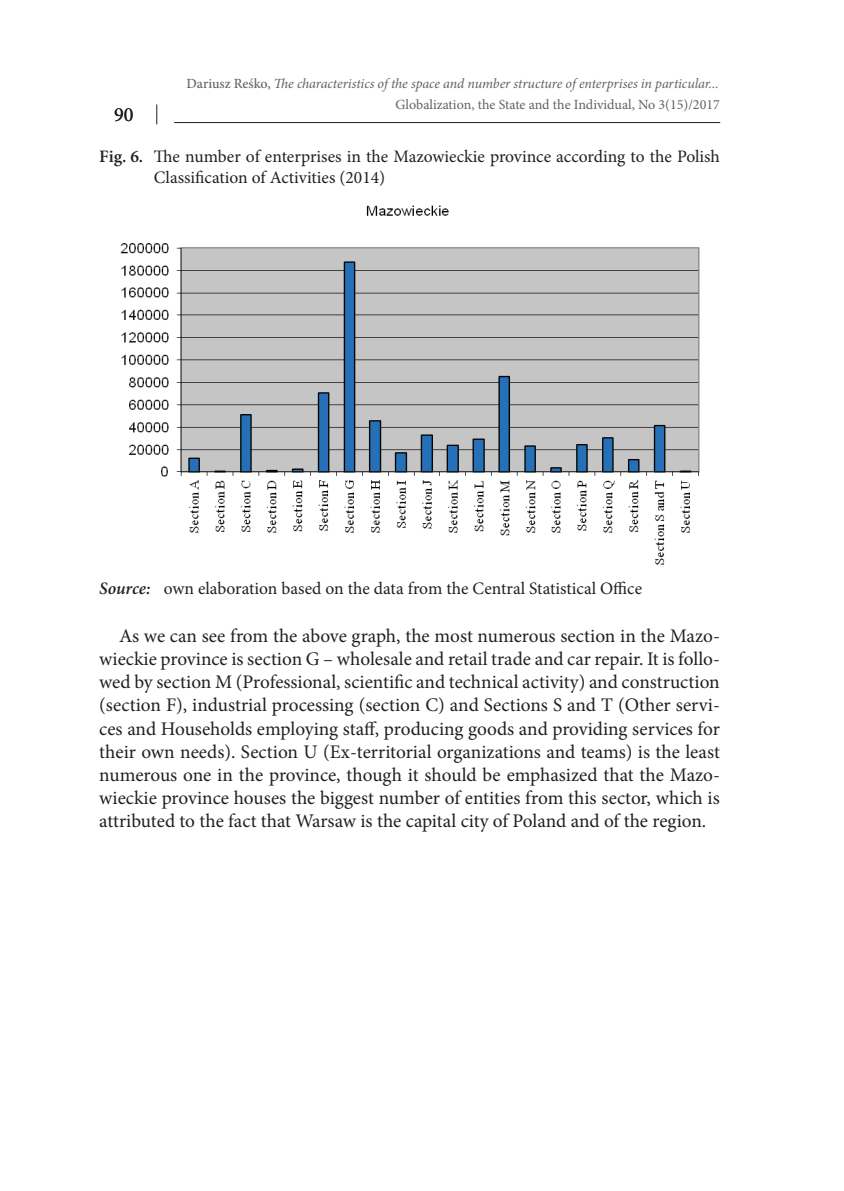
<style>
.page{position:relative;width:844px;height:1191px;background:#fff}
.page>*{position:absolute;margin:0;border:0;box-sizing:border-box;transform-origin:0 0}
.t1{font:20.12px "Minion Pro";color:#231f20}
.t2{font:19.25px/23.1px "Minion Pro";letter-spacing:-.005em;color:#231f20;text-align:justify}
.t3{font:17.5px/21px "Minion Pro";color:#231f20}
.t4{font:italic 14px "Minion Pro";letter-spacing:-.005em;color:#616161}
.t5{font:14px "Minion Pro";color:#616161}
.s1{font-weight:500;font-style:normal}
.s2{font-weight:600}
.s3{font-weight:600;font-style:italic}
</style>
<div class="page">
<svg style="left:156px;top:104px;width:1px;height:20px"></svg>
<hr style="left:174px;top:122px;width:546px;height:1px;background:#231f20">
<img style="left:120px;top:205px;width:580px;height:360px">
<p class="t1" style="left:114px;top:101px;width:21px">90</p>
<p class="t4" style="left:186px;top:74px;width:533px"><span class="s1">Dariusz Reśko,</span> The characteristics of the space and number structure of enterprises in particular...</p>
<p class="t5" style="left:395px;top:96px;width:326px">Globalization, the State and the Individual, No 3(15)/2017</p>
<p class="t3" style="left:154px;top:146px;width:567px;text-indent:-55px"><span class="s2">Fig. 6.</span> The number of enterprises in the Mazowieckie province according to the Polish<br>Classification of Activities (2014)</p>
<p class="t3" style="left:99px;top:578px;width:544px"><span class="s3">Source:</span> own elaboration based on the data from the Central Statistical Office</p>
<p class="t2" style="left:99px;top:624px;width:622px;text-indent:20px">As we can see from the above graph, the most numerous section in the Mazo&shy;wieckie province is section G – wholesale and retail trade and car repair. It is follo&shy;wed by section M (Professional, scientific and technical activity) and construction (section F), industrial processing (section C) and Sections S and T (Other servi&shy;ces and Households employing staff, producing goods and providing services for their own needs). Section U (Ex-territorial organizations and teams) is the least numerous one in the province, though it should be emphasized that the Mazo&shy;wieckie province houses the biggest number of entities from this sector, which is attributed to the fact that Warsaw is the capital city of Poland and of the region.</p>
</div>
